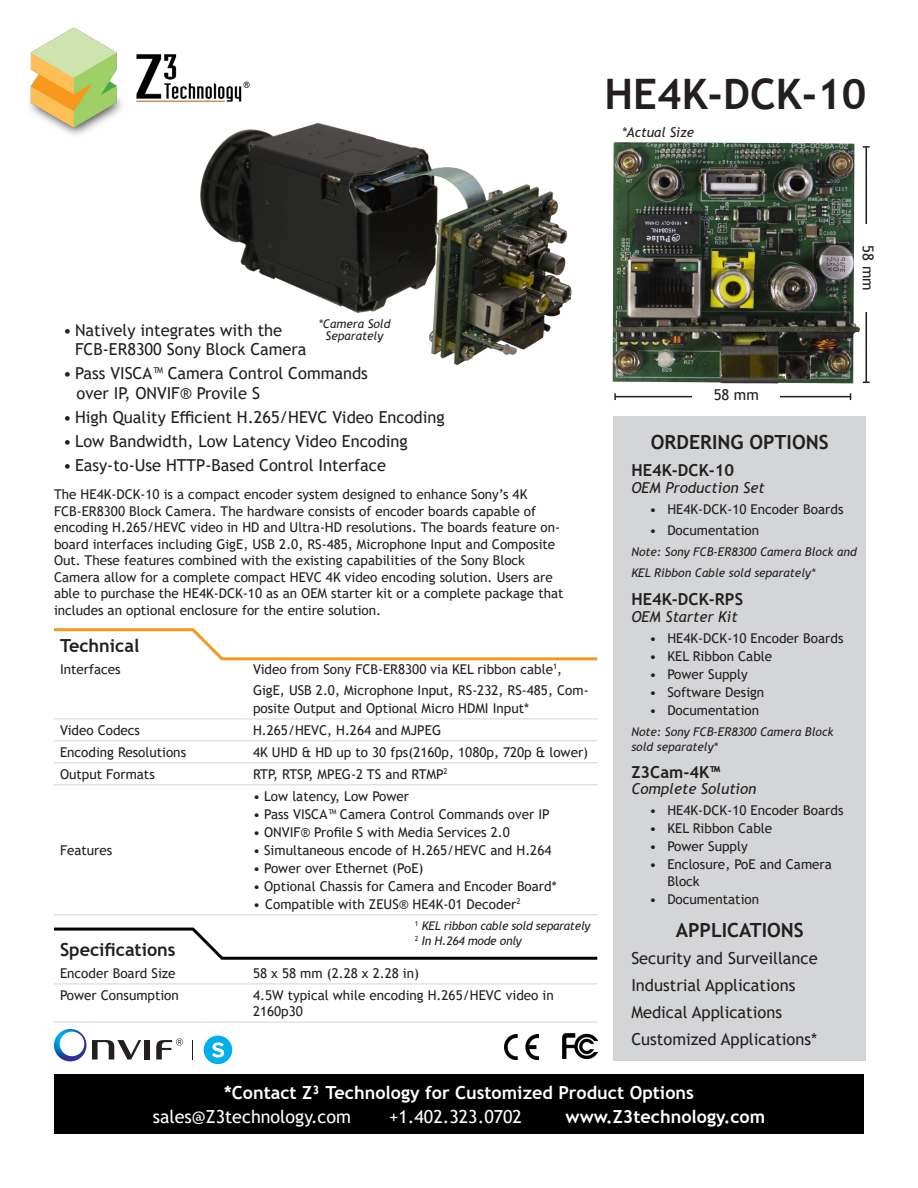
<style>
.page{position:relative;width:918px;height:1188px;background:#fff}
.page>*{position:absolute;margin:0;border:0;box-sizing:border-box;transform-origin:0 0}
.t1{font:700 42px "Trebuchet MS";color:#231f20}
.t2{font:700 19.5px "Trebuchet MS";color:#231f20}
.t3{font:700 18px "Trebuchet MS";color:#fff}
.t4{font:18px "Trebuchet MS";color:#fff}
.t5{font:700 18px "Trebuchet MS";color:#231f20}
.Default{font:16.5px "Trebuchet MS";color:#231f20}
.t6{font:700 16.5px "Trebuchet MS";color:#231f20}
.t7{font:italic 15px "Trebuchet MS";color:#231f20}
.t8{font:15px "Trebuchet MS";color:#231f20}
.Default-2{font:13.5px/16.5px "Trebuchet MS";color:#231f20}
.t9{font:italic 13.5px "Trebuchet MS";color:#231f20}
.t10{font:italic 12px/21px "Trebuchet MS";color:#231f20}
.t11{font:italic 12px "Trebuchet MS";letter-spacing:-.02em;color:#231f20}
</style>
<div class="page">
<img style="left:200px;top:123px;width:372px;height:242px">
<div style="left:613px;top:416px;width:253px;height:644px;background:#d4d5d7"></div>
<div style="left:54px;top:1075px;width:810px;height:59px;background:#000"></div>
<hr style="left:54px;top:719px;width:193px;height:1px;background:#d4d5d7">
<hr style="left:247px;top:719px;width:350px;height:1px;background:#d4d5d7">
<hr style="left:54px;top:741px;width:193px;height:1px;background:#d4d5d7">
<hr style="left:247px;top:741px;width:350px;height:1px;background:#d4d5d7">
<hr style="left:54px;top:762px;width:193px;height:1px;background:#d4d5d7">
<hr style="left:247px;top:762px;width:350px;height:1px;background:#d4d5d7">
<hr style="left:54px;top:784px;width:193px;height:1px;background:#d4d5d7">
<hr style="left:247px;top:784px;width:350px;height:1px;background:#d4d5d7">
<hr style="left:54px;top:914px;width:193px;height:1px;background:#d4d5d7">
<hr style="left:247px;top:914px;width:350px;height:1px;background:#d4d5d7">
<hr style="left:54px;top:984px;width:193px;height:1px;background:#d4d5d7">
<hr style="left:247px;top:984px;width:350px;height:1px;background:#d4d5d7">
<hr style="left:54px;top:1022px;width:193px;height:1px;background:#d4d5d7">
<hr style="left:247px;top:1022px;width:350px;height:1px;background:#d4d5d7">
<svg style="left:54px;top:628px;width:544px;height:33px"></svg>
<svg style="left:54px;top:927px;width:544px;height:33px"></svg>
<hr style="left:866px;top:147px;width:1px;height:235px;background:#231f20">
<svg style="left:863px;top:146px;width:7px;height:2px"></svg>
<div style="left:863px;top:225px;width:11px;height:87px;background:#fff"></div>
<img style="left:29px;top:27px;width:253px;height:111px">
<img style="left:612px;top:142px;width:251px;height:242px">
<hr style="left:615px;top:396px;width:236px;height:1px;background:#231f20">
<svg style="left:614px;top:393px;width:2px;height:7px"></svg>
<div style="left:693px;top:389px;width:87px;height:11px;background:#fff"></div>
<img style="left:504px;top:1034px;width:35px;height:25px">
<img style="left:562px;top:1033px;width:35px;height:25px">
<div style="left:144px;top:1040px;width:6px;height:20px;background:#231f20"></div>
<svg style="left:92px;top:1040px;width:49px;height:20px"></svg>
<svg style="left:54px;top:1029px;width:32px;height:32px"></svg>
<svg style="left:156px;top:1038px;width:27px;height:22px"></svg>
<div style="left:204px;top:1036px;width:28px;height:28px;background:#00aeef;border-radius:50%"></div>
<svg style="left:192px;top:1040px;width:1px;height:19px"></svg>
<svg style="left:212px;top:1042px;width:12px;height:16px"></svg>
<p class="t1" style="left:604px;top:68px;width:263px">HE4K-DCK-10</p>
<p class="t9" style="left:622px;top:124px;width:74px">*Actual Size</p>
<p class="t8" style="left:878px;top:245px;width:47px;rotate:90deg">58 mm</p>
<p class="t10" style="left:319px;top:318px;width:73px;line-height:12px;text-align:center">*Camera Sold<br>Separately</p>
<p class="Default" style="left:63px;top:320px;width:221px">• Natively integrates with the</p>
<p class="Default" style="left:75px;top:339px;width:233px">FCB-ER8300 Sony Block Camera</p>
<p class="Default" style="left:63px;top:363px;width:306px">• Pass VISCA™ Camera Control Commands</p>
<p class="Default" style="left:76px;top:383px;width:185px">over IP, ONVIF® Provile S</p>
<p class="Default" style="left:63px;top:407px;width:383px">• High Quality Efficient H.265/HEVC Video Encoding</p>
<p class="Default" style="left:63px;top:431px;width:346px">• Low Bandwidth, Low Latency Video Encoding</p>
<p class="Default" style="left:63px;top:455px;width:325px">• Easy-to-Use HTTP-Based Control Interface</p>
<p class="Default-2" style="left:54px;top:486px;width:511px">The HE4K-DCK-10 is a compact encoder system designed to enhance Sony’s 4K FCB-ER8300 Block Camera. The hardware consists of encoder boards capable of encoding H.265/HEVC video in HD and Ultra-HD resolutions. The boards feature on&shy;board interfaces including GigE, USB 2.0, RS-485, Microphone Input and Composite Out. These features combined with the existing capabilities of the Sony Block Camera allow for a complete compact HEVC 4K video encoding solution. Users are able to purchase the HE4K-DCK-10 as an OEM starter kit or a complete package that includes an optional enclosure for the entire solution.</p>
<p class="t8" style="left:714px;top:385px;width:47px">58 mm</p>
<p class="t2" style="left:651px;top:430px;width:179px">ORDERING OPTIONS</p>
<p class="t6" style="left:631px;top:460px;width:104px">HE4K-DCK-10</p>
<p class="t7" style="left:631px;top:478px;width:135px">OEM Production Set</p>
<p class="Default-2" style="left:649px;top:501px;width:196px">• HE4K-DCK-10 Encoder Boards</p>
<p class="Default-2" style="left:649px;top:522px;width:111px">• Documentation</p>
<p class="t10" style="left:631px;top:541px;width:227px">Note: Sony FCB-ER8300 Camera Block and<br>KEL Ribbon Cable sold separately*</p>
<p class="t6" style="left:631px;top:589px;width:113px">HE4K-DCK-RPS</p>
<p class="t7" style="left:631px;top:607px;width:108px">OEM Starter Kit</p>
<p class="Default-2" style="left:649px;top:630px;width:196px">• HE4K-DCK-10 Encoder Boards</p>
<p class="Default-2" style="left:649px;top:648px;width:124px">• KEL Ribbon Cable</p>
<p class="Default-2" style="left:649px;top:666px;width:100px">• Power Supply</p>
<p class="Default-2" style="left:649px;top:684px;width:116px">• Software Design</p>
<p class="Default-2" style="left:649px;top:702px;width:111px">• Documentation</p>
<p class="t10" style="left:631px;top:724px;width:204px;line-height:15px">Note: Sony FCB-ER8300 Camera Block sold separately*</p>
<p class="t6" style="left:631px;top:762px;width:90px">Z3Cam-4K™</p>
<p class="t7" style="left:631px;top:780px;width:127px">Complete Solution</p>
<p class="Default-2" style="left:649px;top:802px;width:196px">• HE4K-DCK-10 Encoder Boards</p>
<p class="Default-2" style="left:649px;top:820px;width:124px">• KEL Ribbon Cable</p>
<p class="Default-2" style="left:649px;top:838px;width:100px">• Power Supply</p>
<p class="Default-2" style="left:667px;top:856px;width:166px;text-indent:-18px">• Enclosure, PoE and Camera<br>Block</p>
<p class="Default-2" style="left:649px;top:891px;width:111px">• Documentation</p>
<p class="t2" style="left:676px;top:918px;width:129px">APPLICATIONS</p>
<p class="Default" style="left:631px;top:947px;width:188px">Security and Surveillance</p>
<p class="Default" style="left:631px;top:974px;width:166px">Industrial Applications</p>
<p class="Default" style="left:631px;top:1001px;width:152px">Medical Applications</p>
<p class="Default" style="left:631px;top:1028px;width:187px">Customized Applications*</p>
<p class="t3" style="left:224px;top:1081px;width:471px">*Contact Z³ Technology for Customized Product Options</p>
<p class="t4" style="left:153px;top:1105px;width:200px">sales@Z3technology.com</p>
<p class="t4" style="left:389px;top:1105px;width:135px">+1.402.323.0702</p>
<p class="t3" style="left:566px;top:1105px;width:201px">www.Z3technology.com</p>
<p class="t5" style="left:60px;top:634px;width:81px">Technical</p>
<p class="Default-2" style="left:60px;top:661px;width:62px">Interfaces</p>
<p class="Default-2" style="left:253px;top:661px;width:311px">Video from Sony FCB-ER8300 via KEL ribbon cable<sup>1</sup>,</p>
<p class="Default-2" style="left:253px;top:681px;width:337px;line-height:18px">GigE, USB 2.0, Microphone Input, RS-232, RS-485, Com&shy;posite Output and Optional Micro HDMI Input*</p>
<p class="Default-2" style="left:60px;top:722px;width:82px">Video Codecs</p>
<p class="Default-2" style="left:253px;top:722px;width:190px">H.265/HEVC, H.264 and MJPEG</p>
<p class="Default-2" style="left:60px;top:744px;width:128px">Encoding Resolutions</p>
<p class="Default-2" style="left:253px;top:744px;width:337px">4K UHD &amp; HD up to 30 fps(2160p, 1080p, 720p &amp; lower)</p>
<p class="Default-2" style="left:60px;top:766px;width:96px">Output Formats</p>
<p class="Default-2" style="left:253px;top:766px;width:196px">RTP, RTSP, MPEG-2 TS and RTMP<sup>2</sup></p>
<p class="Default-2" style="left:253px;top:788px;width:158px">• Low latency, Low Power</p>
<p class="Default-2" style="left:253px;top:806px;width:298px">• Pass VISCA™ Camera Control Commands over IP</p>
<p class="Default-2" style="left:253px;top:824px;width:258px">• ONVIF® Profile S with Media Services 2.0</p>
<p class="Default-2" style="left:253px;top:842px;width:300px">• Simultaneous encode of H.265/HEVC and H.264</p>
<p class="Default-2" style="left:253px;top:860px;width:172px">• Power over Ethernet (PoE)</p>
<p class="Default-2" style="left:253px;top:878px;width:305px">• Optional Chassis for Camera and Encoder Board*</p>
<p class="Default-2" style="left:253px;top:896px;width:269px">• Compatible with ZEUS® HE4K-01 Decoder<sup>2</sup></p>
<p class="Default-2" style="left:60px;top:842px;width:54px">Features</p>
<p class="t11" style="left:415px;top:919px;width:177px"><sup>1</sup> KEL ribbon cable sold separately</p>
<p class="t11" style="left:415px;top:933px;width:108px"><sup>2</sup> In H.264 mode only</p>
<p class="t5" style="left:60px;top:938px;width:117px">Specifications</p>
<p class="Default-2" style="left:60px;top:965px;width:117px">Encoder Board Size</p>
<p class="Default-2" style="left:253px;top:965px;width:168px">58 x 58 mm (2.28 x 2.28 in)</p>
<p class="Default-2" style="left:60px;top:987px;width:120px">Power Consumption</p>
<p class="Default-2" style="left:253px;top:987px;width:302px">4.5W typical while encoding H.265/HEVC video in<br>2160p30</p>
</div>
